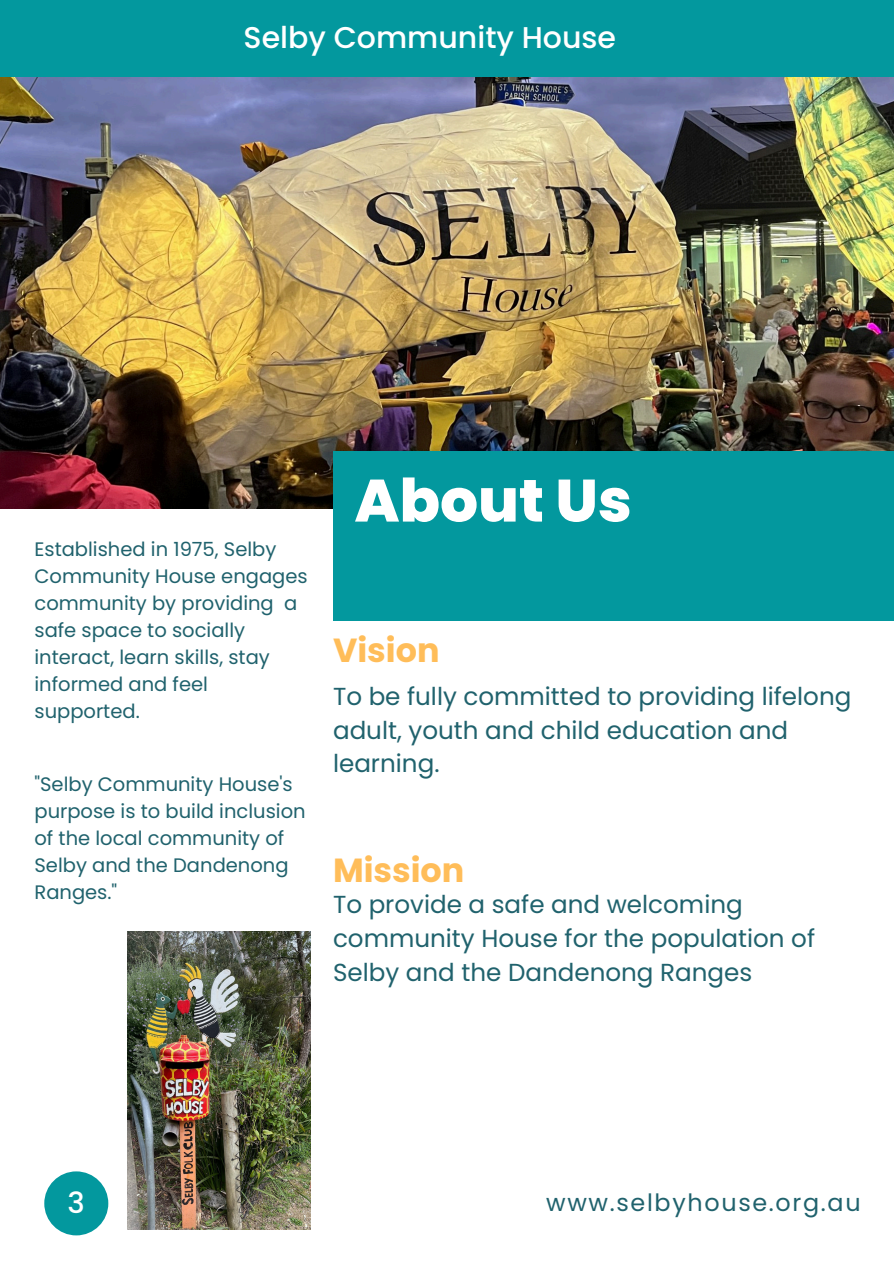
<style>
.page{position:relative;width:894px;height:1264px;background:#fff}
.page>*{position:absolute;margin:0;border:0;box-sizing:border-box;transform-origin:0 0}
.t1{font:800 59.55px "Poppins";color:#fff}
.t2{font:700 33.45px "Poppins";color:#ffbd59}
.t3{font:500 30px "Poppins";color:#fff}
.t4{font:500 29.1px "Poppins";color:#fff}
.t5{font:24.6px/33.8px "Poppins";color:#20626d}
.t6{font:23.85px "Poppins";letter-spacing:.07em;color:#20626d}
.t7{font:19.5px/27px "Poppins";color:#20626d}
</style>
<div class="page">
<img style="left:0;top:77px;width:893px;height:431px">
<div style="left:44px;top:1171px;width:64px;height:64px;background:#03989e;border-radius:50%"></div>
<div style="left:0;top:0;width:893px;height:77px;background:#03989e"></div>
<div style="left:333px;top:451px;width:560px;height:169px;background:#03989e"></div>
<img style="left:127px;top:931px;width:184px;height:298px">
<h2 class="t3" style="left:243px;top:17px;width:374px">Selby Community House</h2>
<h4 class="t7" style="left:34px;top:536px;width:274px">Established in 1975, Selby<br>Community House engages community by providing a safe space to socially interact, learn skills, stay informed and feel supported.</h4>
<p class="t7" style="left:34px;top:770px;width:272px">"Selby Community House's purpose is to build inclusion of the local community of<br>Selby and the Dandenong<br>Ranges."</p>
<p class="t1" style="left:354px;top:459px;width:279px">About Us</p>
<h2 class="t2" style="left:333px;top:627px;width:108px">Vision</h2>
<h4 class="t5" style="left:333px;top:679px;width:519px">To be fully committed to providing lifelong adult, youth and child education and learning.</h4>
<p class="t2" style="left:333px;top:846px;width:133px">Mission</p>
<h4 class="t5" style="left:333px;top:887px;width:483px">To provide a safe and welcoming community House for the population of<br>Selby and the Dandenong Ranges</h4>
<h3 class="t4" style="left:68px;top:1181px;width:19px">3</h3>
<h1 class="t6" style="left:546px;top:1185px;width:316px">www.selbyhouse.org.au</h1>
</div>
